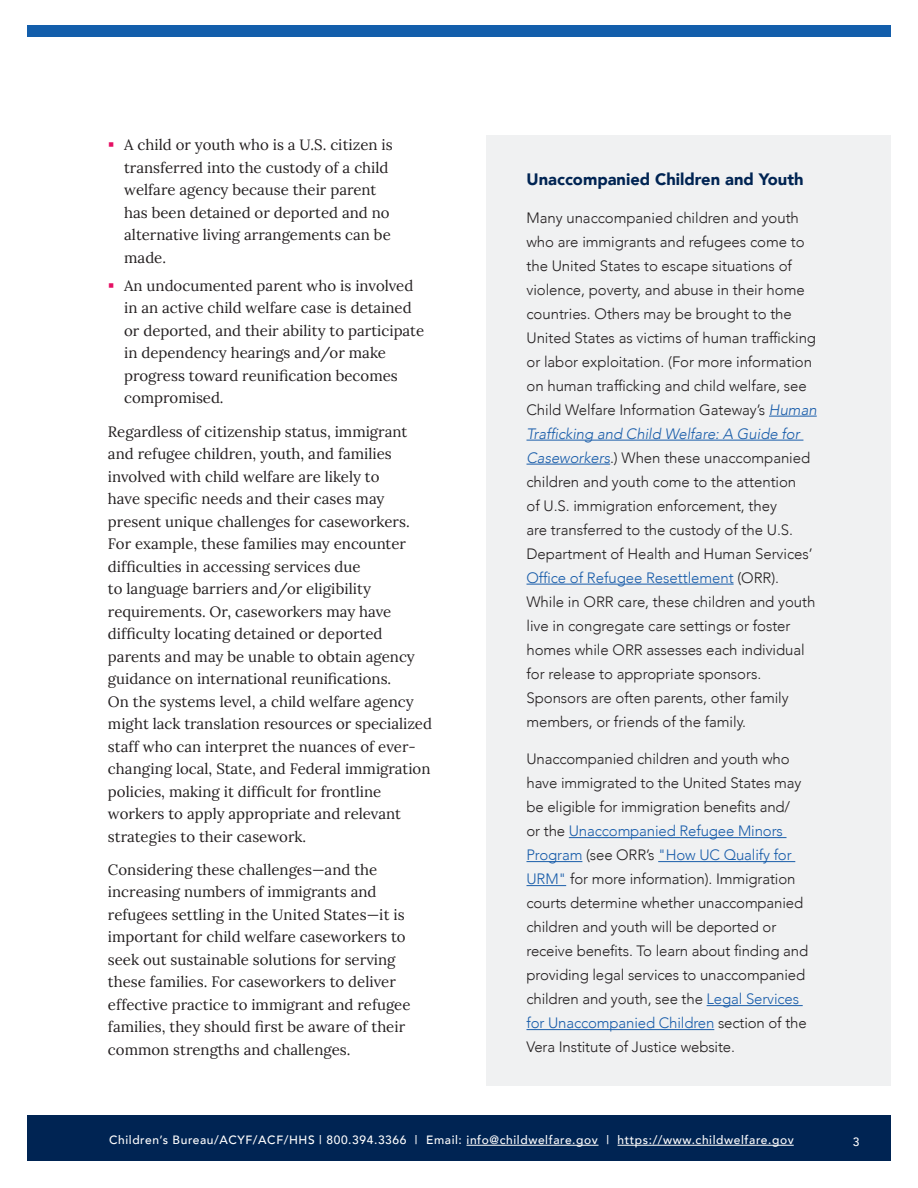
<style>
.page{position:relative;width:918px;height:1188px;background:#fff}
.page>*{position:absolute;margin:0;border:0;box-sizing:border-box;transform-origin:0 0}
.t1{font:900 16.5px "Avenir";color:#002453}
.t2{font:15px/22.5px "Lora";color:#231f20}
.t3{font:300 15px/24px "Avenir";letter-spacing:-.005em;color:#231f20}
.t4{font:500 12px "Avenir";letter-spacing:.05em;color:#fff}
.s1{font-style:italic;color:#195daa}
.s2{color:#195daa}
</style>
<div class="page">
<div style="left:27px;top:1116px;width:864px;height:45px;background:#002453"></div>
<hr style="left:467px;top:1145px;width:132px;height:1px;background:#fff">
<hr style="left:618px;top:1145px;width:176px;height:1px;background:#fff">
<div style="left:27px;top:26px;width:864px;height:12px;background:#135eab"></div>
<div style="left:486px;top:135px;width:405px;height:951px;background:#f0f1f2"></div>
<hr style="left:769px;top:416px;width:48px;height:1px;background:#195daa">
<hr style="left:526px;top:440px;width:277px;height:1px;background:#195daa">
<hr style="left:526px;top:464px;width:84px;height:1px;background:#195daa">
<hr style="left:526px;top:584px;width:208px;height:1px;background:#195daa">
<hr style="left:569px;top:837px;width:218px;height:1px;background:#195daa">
<hr style="left:526px;top:861px;width:56px;height:1px;background:#195daa">
<hr style="left:658px;top:861px;width:137px;height:1px;background:#195daa">
<hr style="left:526px;top:885px;width:40px;height:1px;background:#195daa">
<hr style="left:707px;top:1005px;width:96px;height:1px;background:#195daa">
<hr style="left:526px;top:1029px;width:188px;height:1px;background:#195daa">
<p class="t2" style="left:124px;top:133px;width:270px">A child or youth who is a U.S. citizen is transferred into the custody of a child welfare agency because their parent has been detained or deported and no alternative living arrangements can be made.</p>
<p class="t2" style="left:124px;top:273px;width:302px">An undocumented parent who is involved in an active child welfare case is detained or deported, and their ability to participate in dependency hearings and/or make progress toward reunification becomes compromised.</p>
<p class="t2" style="left:108px;top:419px;width:326px">Regardless of citizenship status, immigrant and refugee children, youth, and families involved with child welfare are likely to<br>have specific needs and their cases may present unique challenges for caseworkers.<br>For example, these families may encounter difficulties in accessing services due<br>to language barriers and/or eligibility requirements. Or, caseworkers may have difficulty locating detained or deported parents and may be unable to obtain agency guidance on international reunifications.<br>On the systems level, a child welfare agency might lack translation resources or specialized staff who can interpret the nuances of ever&shy;changing local, State, and Federal immigration policies, making it difficult for frontline workers to apply appropriate and relevant strategies to their casework.</p>
<p class="t2" style="left:108px;top:857px;width:304px">Considering these challenges—and the increasing numbers of immigrants and refugees settling in the United States—it is important for child welfare caseworkers to seek out sustainable solutions for serving these families. For caseworkers to deliver effective practice to immigrant and refugee families, they should first be aware of their common strengths and challenges.</p>
<h3 class="t1" style="left:526px;top:166px;width:279px">Unaccompanied Children and Youth</h3>
<p class="t3" style="left:526px;top:206px;width:292px">Many unaccompanied children and youth who are immigrants and refugees come to the United States to escape situations of violence, poverty, and abuse in their home countries. Others may be brought to the United States as victims of human trafficking or labor exploitation. (For more information on human trafficking and child welfare, see Child Welfare Information Gateway’s <span class="s1">Human Trafficking and Child Welfare: A Guide for Caseworkers</span>.) When these unaccompanied children and youth come to the attention<br>of U.S. immigration enforcement, they<br>are transferred to the custody of the U.S.<br>Department of Health and Human Services’ <span class="s2">Office of Refugee Resettlement</span> (ORR).<br>While in ORR care, these children and youth live in congregate care settings or foster homes while ORR assesses each individual for release to appropriate sponsors.<br>Sponsors are often parents, other family members, or friends of the family.</p>
<p class="t3" style="left:526px;top:747px;width:283px">Unaccompanied children and youth who have immigrated to the United States may be eligible for immigration benefits and/<br>or the <span class="s2">Unaccompanied Refugee Minors Program</span> (see ORR’s <span class="s2">"How UC Qualify for URM"</span> for more information). Immigration courts determine whether unaccompanied children and youth will be deported or receive benefits. To learn about finding and providing legal services to unaccompanied children and youth, see the <span class="s2">Legal Services for Unaccompanied Children</span> section of the Vera Institute of Justice website.</p>
<p class="t4" style="left:109px;top:1130px;width:686px">Children’s Bureau/ACYF/ACF/HHS | 800.394.3366 | Email: info@childwelfare.gov | https://www.childwelfare.gov</p>
<p class="t4" style="left:853px;top:1131px;width:8px">3</p>
</div>
